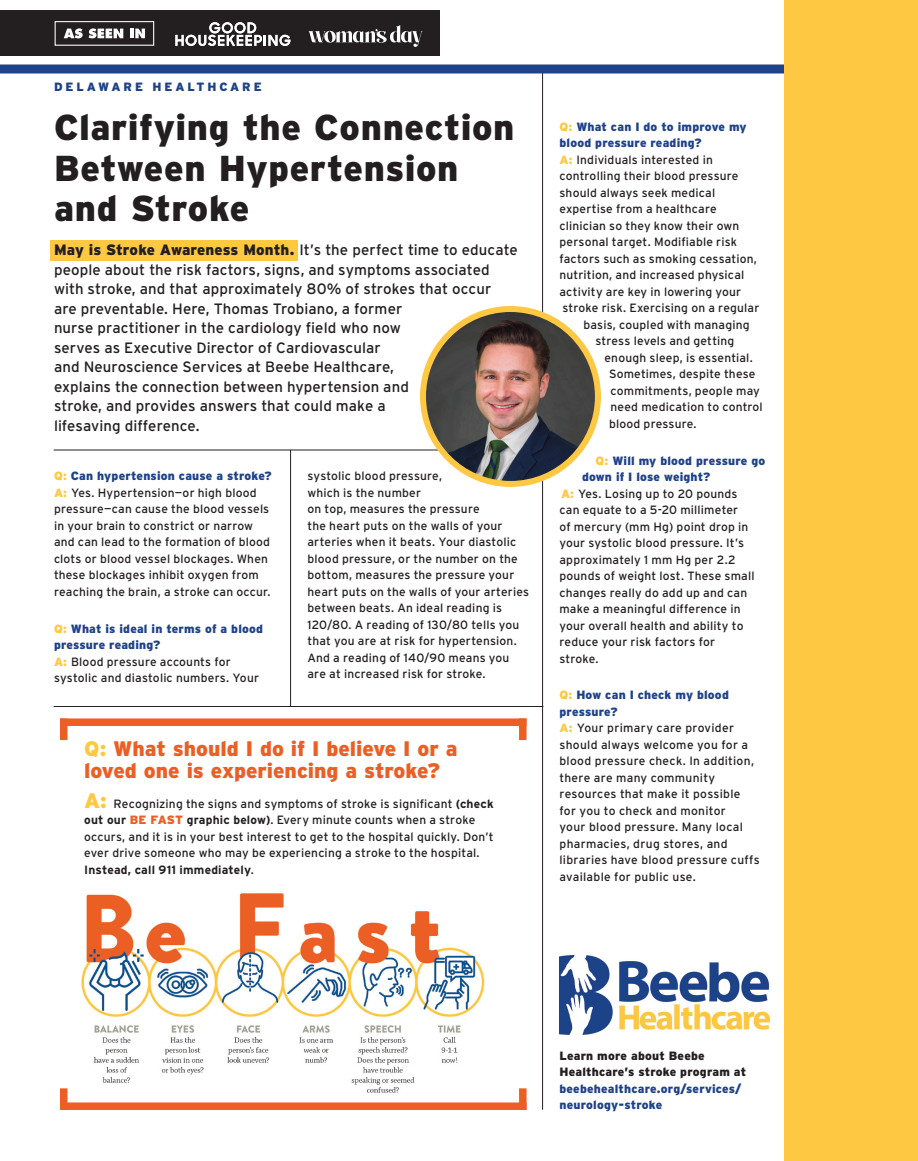
<style>
.page{position:relative;width:918px;height:1161px;background:#fff}
.page>*{position:absolute;margin:0;border:0;box-sizing:border-box;transform-origin:0 0}
.t1{font:900 36px/40.5px "Interstate";letter-spacing:.015em;color:#231f20}
.t2{font:900 21px/22.5px "Interstate";color:#ec5f24}
.t3{font:15px/19.5px "Interstate";letter-spacing:.005em;color:#231f20}
.t4{font:12px/16.5px "Interstate";letter-spacing:.015em;color:#231f20}
.t5{font:900 12px/16.5px "Interstate";letter-spacing:.015em;color:#1e4288}
.t6{font:900 12px/16.5px "Interstate";letter-spacing:.015em;color:#231f20}
.t7{font:900 12px "Interstate";letter-spacing:.235em;color:#1e4288}
.s1{font-weight:900}
.s2{font-weight:900;color:#fec843}
.s3{font-weight:900;color:#1e4288}
.s4{color:#fec843}
.s5{font-weight:900;font-size:21px;color:#fec843}
.s6{font-weight:700}
.s7{font-weight:900;color:#ec5f24}
</style>
<div class="page">
<hr style="left:542px;top:70px;width:1px;height:1040px;background:#231f20">
<div style="left:0;top:64px;width:866px;height:10px;background:#1e4288"></div>
<hr style="left:54px;top:450px;width:489px;height:1px;background:#231f20">
<div style="left:785px;top:0;width:133px;height:1161px;background:#fec843"></div>
<img style="left:560px;top:955px;width:210px;height:80px">
<img style="left:81px;top:893px;width:404px;height:200px">
<img style="left:423px;top:309px;width:175px;height:175px;border-radius:87px">
<div style="left:420px;top:306px;width:181px;height:181px;border:6px solid #fec843;border-radius:50%"></div>
<div style="left:60px;top:718px;width:467px;height:8px;background:#ec5f24"></div>
<div style="left:60px;top:718px;width:8px;height:22px;background:#ec5f24"></div>
<div style="left:519px;top:718px;width:8px;height:22px;background:#ec5f24"></div>
<hr style="left:54px;top:706px;width:489px;height:1px;background:#231f20">
<div style="left:60px;top:1102px;width:467px;height:8px;background:#ec5f24"></div>
<div style="left:60px;top:1088px;width:8px;height:22px;background:#ec5f24"></div>
<div style="left:519px;top:1088px;width:8px;height:22px;background:#ec5f24"></div>
<div style="left:51px;top:240px;width:247px;height:21px;background:#fec843"></div>
<hr style="left:290px;top:450px;width:1px;height:257px;background:#231f20">
<div style="left:0;top:10px;width:440px;height:46px;background:#231f20"></div>
<svg style="left:175px;top:22px;width:115px;height:24px"></svg>
<svg style="left:64px;top:28px;width:19px;height:10px"></svg>
<svg style="left:89px;top:28px;width:34px;height:10px"></svg>
<svg style="left:130px;top:29px;width:15px;height:9px"></svg>
<div style="left:55px;top:21px;width:99px;height:25px;border:1px solid #fff"></div>
<svg style="left:308px;top:25px;width:115px;height:22px"></svg>
<p class="t7" style="left:54px;top:80px;width:209px">DELAWARE HEALTHCARE</p>
<h1 class="t1" style="left:54px;top:107px;width:462px">Clarifying the Connection<br>Between Hypertension and Stroke</h1>
<p class="t3" style="left:54px;top:240px;width:465px"><span class="s1">May is Stroke Awareness Month.</span> It’s the perfect time to educate people about the risk factors, signs, and symptoms associated with stroke, and that approximately 80% of strokes that occur are preventable. Here, Thomas Trobiano, a former<br>nurse practitioner in the cardiology field who now<br>serves as Executive Director of Cardiovascular<br>and Neuroscience Services at Beebe Healthcare,<br>explains the connection between hypertension and<br>stroke, and provides answers that could make a<br>lifesaving difference.</p>
<p class="t4" style="left:54px;top:468px;width:219px"><span class="s2">Q:</span> <span class="s3">Can hypertension cause a stroke?<br></span><span class="s2">A:</span> Yes. Hypertension—or high blood pressure—can cause the blood vessels in your brain to constrict or narrow and can lead to the formation of blood clots or blood vessel blockages. When these blockages inhibit oxygen from reaching the brain, a stroke can occur.</p>
<p class="t4" style="left:54px;top:620px;width:211px"><span class="s2">Q:</span> <span class="s3">What is ideal in terms of a blood pressure reading?<br></span><span class="s2">A:</span> Blood pressure accounts for systolic and diastolic numbers. Your</p>
<p class="t4" style="left:308px;top:468px;width:223px">systolic blood pressure,<br>which is the number<br>on top, measures the pressure<br>the heart puts on the walls of your arteries when it beats. Your diastolic blood pressure, or the number on the bottom, measures the pressure your heart puts on the walls of your arteries between beats. An ideal reading is 120/80. A reading of 130/80 tells you that you are at risk for hypertension.<br>And a reading of 140/90 means you are at increased risk for stroke.</p>
<h2 class="t2" style="left:84px;top:737px;width:375px"><span class="s4">Q:</span> What should I do if I believe I or a loved one is experiencing a stroke?</h2>
<p class="t4" style="left:84px;top:795px;width:411px"><span class="s5">A:</span> Recognizing the signs and symptoms of stroke is significant <span class="s6">(check out our</span> <span class="s7">BE FAST</span> <span class="s6">graphic below)</span>. Every minute counts when a stroke occurs, and it is in your best interest to get to the hospital quickly. Don’t ever drive someone who may be experiencing a stroke to the hospital.<br><span class="s6">Instead, call 911 immediately</span>.</p>
<p class="t5" style="left:560px;top:118px;width:189px"><span class="s4">Q:</span> What can I do to improve my</p>
<p class="t5" style="left:560px;top:135px;width:144px">blood pressure reading?</p>
<p class="t4" style="left:560px;top:151px;width:155px"><span class="s2">A:</span> Individuals interested in</p>
<p class="t4" style="left:560px;top:168px;width:181px">controlling their blood pressure</p>
<p class="t4" style="left:560px;top:184px;width:157px">should always seek medical</p>
<p class="t4" style="left:560px;top:201px;width:159px">expertise from a healthcare</p>
<p class="t4" style="left:560px;top:217px;width:181px">clinician so they know their own</p>
<p class="t4" style="left:560px;top:234px;width:179px">personal target. Modifiable risk</p>
<p class="t4" style="left:560px;top:250px;width:199px">factors such as smoking cessation,</p>
<p class="t4" style="left:560px;top:267px;width:186px">nutrition, and increased physical</p>
<p class="t4" style="left:560px;top:283px;width:183px">activity are key in lowering your</p>
<p class="t4" style="left:562px;top:300px;width:198px">stroke risk. Exercising on a regular</p>
<p class="t4" style="left:584px;top:316px;width:168px">basis, coupled with managing</p>
<p class="t4" style="left:596px;top:333px;width:140px">stress levels and getting</p>
<p class="t4" style="left:604px;top:349px;width:150px">enough sleep, is essential.</p>
<p class="t4" style="left:609px;top:366px;width:148px">Sometimes, despite these</p>
<p class="t4" style="left:610px;top:382px;width:151px">commitments, people may</p>
<p class="t4" style="left:610px;top:399px;width:154px">need medication to control</p>
<p class="t4" style="left:609px;top:415px;width:89px">blood pressure.</p>
<p class="t5" style="left:596px;top:452px;width:171px"><span class="s4">Q:</span> Will my blood pressure go</p>
<p class="t5" style="left:582px;top:469px;width:130px">down if I lose weight?</p>
<p class="t4" style="left:561px;top:485px;width:178px"><span class="s2">A:</span> Yes. Losing up to 20 pounds</p>
<p class="t4" style="left:560px;top:502px;width:180px">can equate to a 5-20 millimeter</p>
<p class="t4" style="left:560px;top:518px;width:190px">of mercury (mm Hg) point drop in</p>
<p class="t4" style="left:560px;top:535px;width:186px">your systolic blood pressure. It’s</p>
<p class="t4" style="left:560px;top:551px;width:178px">approximately 1 mm Hg per 2.2</p>
<p class="t4" style="left:560px;top:568px;width:197px">pounds of weight lost. These small</p>
<p class="t4" style="left:560px;top:584px;width:189px">changes really do add up and can</p>
<p class="t4" style="left:560px;top:601px;width:183px">make a meaningful difference in</p>
<p class="t4" style="left:560px;top:617px;width:186px">your overall health and ability to</p>
<p class="t4" style="left:560px;top:634px;width:157px">reduce your risk factors for</p>
<p class="t4" style="left:560px;top:650px;width:41px">stroke.</p>
<p class="t4" style="left:560px;top:687px;width:202px"><span class="s2">Q:</span> <span class="s3">How can I check my blood pressure?<br></span><span class="s2">A:</span> Your primary care provider should always welcome you for a blood pressure check. In addition, there are many community resources that make it possible for you to check and monitor<br>your blood pressure. Many local pharmacies, drug stores, and libraries have blood pressure cuffs available for public use.</p>
<p class="t6" style="left:560px;top:1047px;width:188px">Learn more about Beebe<br>Healthcare’s stroke program at</p>
<p class="t5" style="left:560px;top:1080px;width:183px">beebehealthcare.org/services/ neurology-stroke</p>
</div>
